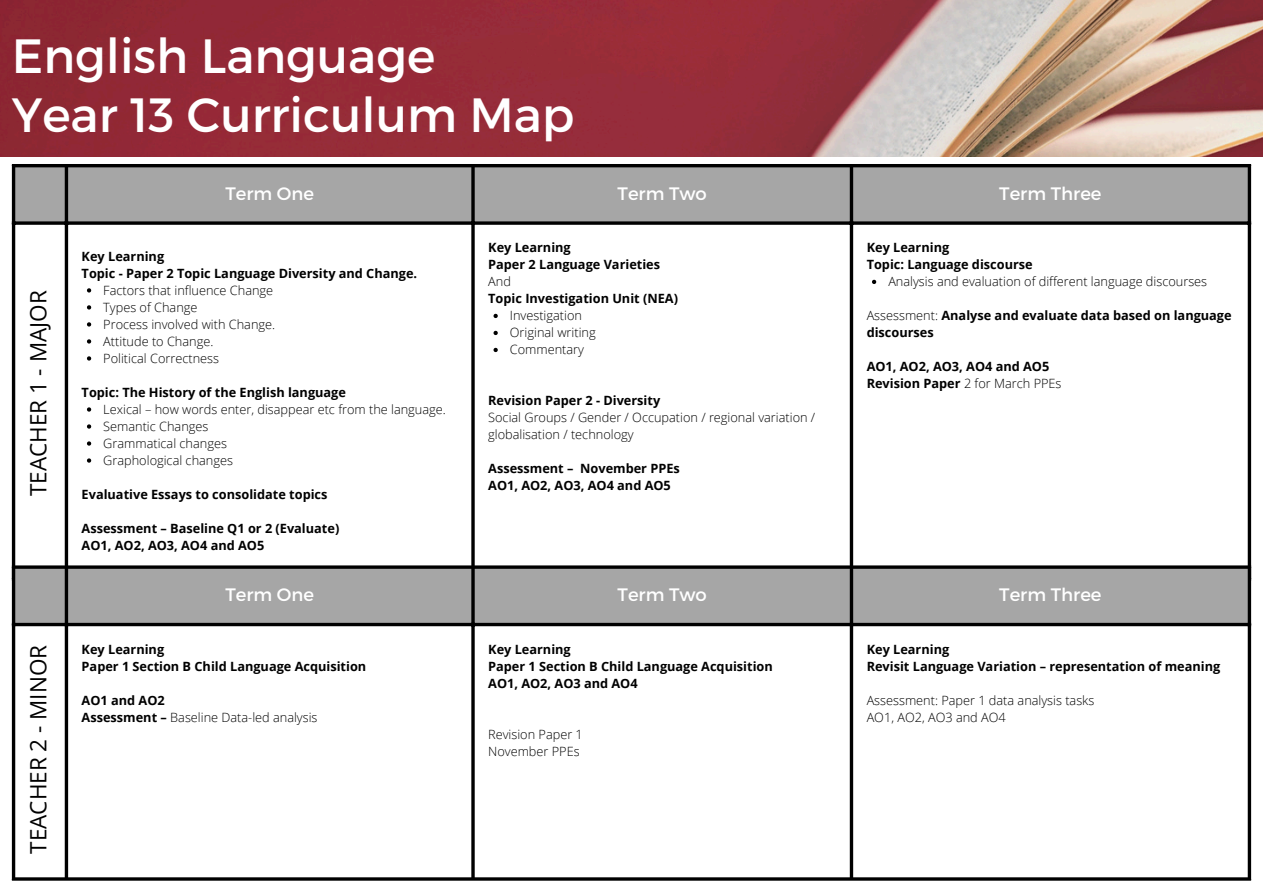
<style>
.page{position:relative;width:1263px;height:894px;background:#fff}
.page>*{position:absolute;margin:0;border:0;box-sizing:border-box;transform-origin:0 0}
.t1{font:48px/58.5px "Montserrat";color:#fff}
.t2{font:22.5px "Open Sans";color:#000}
.t3{font:18px "Montserrat";color:#fff}
.t4{font:700 12.75px/17px "Open Sans";color:#000}
.t5{font:300 12.75px "Open Sans";color:#000}
.s1{font-weight:300}
.s2{font-weight:700}
</style>
<div class="page">
<img style="left:0;top:0;width:1263px;height:156px">
<div style="left:15px;top:167px;width:1233px;height:54px;background:#a6a6a6"></div>
<svg style="left:87px;top:288px;width:4px;height:4px"></svg>
<svg style="left:87px;top:305px;width:4px;height:4px"></svg>
<svg style="left:87px;top:322px;width:4px;height:4px"></svg>
<svg style="left:87px;top:339px;width:4px;height:4px"></svg>
<svg style="left:87px;top:356px;width:4px;height:4px"></svg>
<svg style="left:87px;top:407px;width:4px;height:4px"></svg>
<svg style="left:87px;top:424px;width:4px;height:4px"></svg>
<svg style="left:87px;top:441px;width:4px;height:4px"></svg>
<svg style="left:87px;top:458px;width:4px;height:4px"></svg>
<svg style="left:493px;top:314px;width:5px;height:4px"></svg>
<svg style="left:493px;top:331px;width:5px;height:4px"></svg>
<svg style="left:493px;top:348px;width:5px;height:4px"></svg>
<svg style="left:872px;top:280px;width:4px;height:4px"></svg>
<hr style="left:12px;top:167px;width:3px;height:410px;background:#000">
<hr style="left:65px;top:167px;width:3px;height:410px;background:#000">
<svg style="left:471px;top:167px;width:4px;height:398px"></svg>
<hr style="left:850px;top:167px;width:3px;height:410px;background:#000">
<hr style="left:1248px;top:167px;width:3px;height:410px;background:#000">
<hr style="left:12px;top:164px;width:1239px;height:3px;background:#000">
<svg style="left:15px;top:221px;width:1233px;height:4px;fill:#000"></svg>
<div style="left:15px;top:568px;width:1233px;height:54px;background:#a6a6a6"></div>
<hr style="left:12px;top:568px;width:3px;height:309px;background:#000">
<hr style="left:65px;top:568px;width:3px;height:309px;background:#000">
<svg style="left:471px;top:568px;width:4px;height:309px"></svg>
<hr style="left:850px;top:568px;width:3px;height:309px;background:#000">
<hr style="left:1248px;top:568px;width:3px;height:309px;background:#000">
<hr style="left:12px;top:565px;width:1239px;height:3px;background:#000">
<svg style="left:15px;top:622px;width:1233px;height:4px;fill:#000"></svg>
<hr style="left:12px;top:877px;width:1239px;height:3px;background:#000">
<h1 class="t1" style="left:12px;top:24px;width:564px">English Language<br>Year 13 Curriculum Map</h1>
<p class="t2" style="left:22px;top:496px;width:207px;rotate:-90deg">TEACHER 1 - MAJOR</p>
<h2 class="t2" style="left:22px;top:853px;width:210px;rotate:-90deg">TEACHER 2 - MINOR</h2>
<p class="t3" style="left:225px;top:182px;width:90px">Term One</p>
<p class="t3" style="left:618px;top:182px;width:91px">Term Two</p>
<p class="t3" style="left:999px;top:182px;width:104px">Term Three</p>
<p class="t4" style="left:82px;top:247px;width:84px">Key Learning</p>
<p class="t4" style="left:82px;top:264px;width:337px">Topic - Paper 2 Topic Language Diversity and Change.</p>
<p class="t5" style="left:103px;top:281px;width:171px">Factors that influence Change</p>
<p class="t5" style="left:103px;top:298px;width:96px">Types of Change</p>
<p class="t5" style="left:103px;top:315px;width:173px">Process involved with Change.</p>
<p class="t5" style="left:103px;top:332px;width:112px">Attitude to Change.</p>
<p class="t5" style="left:103px;top:349px;width:117px">Political Correctness</p>
<p class="t4" style="left:82px;top:383px;width:266px">Topic: The History of the English language</p>
<p class="t5" style="left:103px;top:400px;width:344px">Lexical – how words enter, disappear etc from the language.</p>
<p class="t5" style="left:103px;top:417px;width:107px">Semantic Changes</p>
<p class="t5" style="left:103px;top:434px;width:125px">Grammatical changes</p>
<p class="t5" style="left:103px;top:451px;width:131px">Graphological changes</p>
<p class="t4" style="left:82px;top:485px;width:247px">Evaluative Essays to consolidate topics</p>
<p class="t4" style="left:82px;top:519px;width:259px">Assessment – Baseline Q1 or 2 (Evaluate)</p>
<p class="t4" style="left:82px;top:536px;width:184px">AO1, AO2, AO3, AO4 and AO5</p>
<p class="t4" style="left:488px;top:238px;width:84px">Key Learning</p>
<p class="t4" style="left:488px;top:255px;width:173px">Paper 2 Language Varieties</p>
<p class="t5" style="left:488px;top:272px;width:24px">And</p>
<p class="t4" style="left:488px;top:289px;width:191px">Topic Investigation Unit (NEA)</p>
<p class="t5" style="left:510px;top:306px;width:74px">Investigation</p>
<p class="t5" style="left:510px;top:323px;width:87px">Original writing</p>
<p class="t5" style="left:510px;top:340px;width:76px">Commentary</p>
<p class="t4" style="left:488px;top:391px;width:174px">Revision Paper 2 - Diversity</p>
<p class="t5" style="left:488px;top:408px;width:329px">Social Groups / Gender / Occupation / regional variation /</p>
<p class="t5" style="left:488px;top:425px;width:147px">globalisation / technology</p>
<p class="t4" style="left:488px;top:459px;width:193px">Assessment – November PPEs</p>
<p class="t4" style="left:488px;top:476px;width:184px">AO1, AO2, AO3, AO4 and AO5</p>
<p class="t4" style="left:867px;top:238px;width:84px">Key Learning</p>
<p class="t4" style="left:867px;top:255px;width:168px">Topic: Language discourse</p>
<p class="t5" style="left:888px;top:272px;width:320px">Analysis and evaluation of different language discourses</p>
<p class="t4" style="left:867px;top:306px;width:366px"><span class="s1">Assessment:</span> Analyse and evaluate data based on language discourses</p>
<p class="t4" style="left:867px;top:357px;width:184px">AO1, AO2, AO3, AO4 and AO5</p>
<p class="t4" style="left:867px;top:374px;width:196px">Revision Paper <span class="s1">2 for March PPEs</span></p>
<p class="t3" style="left:225px;top:583px;width:90px">Term One</p>
<p class="t3" style="left:618px;top:583px;width:91px">Term Two</p>
<p class="t3" style="left:999px;top:583px;width:104px">Term Three</p>
<p class="t4" style="left:82px;top:640px;width:84px">Key Learning</p>
<p class="t4" style="left:82px;top:657px;width:286px">Paper 1 Section B Child Language Acquisition</p>
<p class="t4" style="left:82px;top:691px;width:85px">AO1 and AO2</p>
<p class="t5" style="left:82px;top:707px;width:237px"><span class="s2">Assessment –</span> Baseline Data-led analysis</p>
<p class="t4" style="left:488px;top:640px;width:84px">Key Learning</p>
<p class="t4" style="left:488px;top:657px;width:286px">Paper 1 Section B Child Language Acquisition</p>
<p class="t4" style="left:488px;top:674px;width:151px">AO1, AO2, AO3 and AO4</p>
<p class="t5" style="left:488px;top:724px;width:96px">Revision Paper 1</p>
<p class="t5" style="left:488px;top:741px;width:93px">November PPEs</p>
<p class="t4" style="left:867px;top:640px;width:84px">Key Learning</p>
<p class="t4" style="left:867px;top:657px;width:355px">Revisit Language Variation – representation of meaning</p>
<p class="t5" style="left:867px;top:690px;width:229px">Assessment: Paper 1 data analysis tasks</p>
<p class="t5" style="left:867px;top:707px;width:141px">AO1, AO2, AO3 and AO4</p>
</div>
